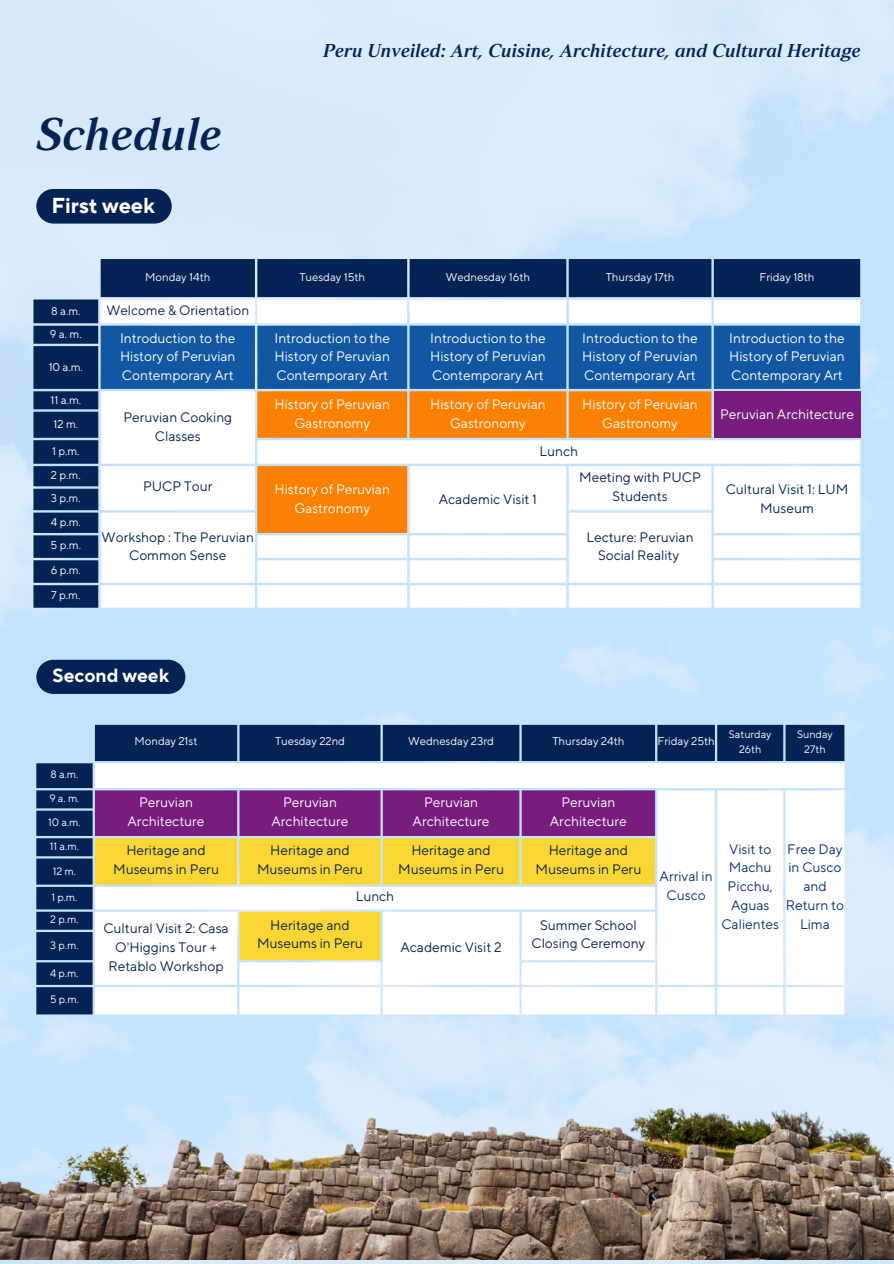
<style>
.page{position:relative;width:894px;height:1264px;background:#fff}
.page>*{position:absolute;margin:0;border:0;box-sizing:border-box;transform-origin:0 0}
.t1{font:45.75px "Strato Pro Demi Bold It";color:#042354}
.t2{font:700 21.6px "TT Norms Pro";color:#fff}
.t3{font:700 18.9px "TT Norms Pro";color:#fff}
.t4{font:18.6px "Strato Pro Demi Bold It";color:#042354}
.t5{font:13.65px/18.8px "TT Norms Pro";color:#fff;text-align:justify}
.t6{font:13.65px/18.8px "TT Norms Pro";color:#042354;text-align:center}
.t7{font:13.65px/18.8px "TT Norms Pro";color:#063176;text-align:center}
.t8{font:13.5px "TT Norms Pro";color:#042354}
.t9{font:11.25px "TT Norms Pro";color:#fff}
.t10{font:10.65px/14.2px "TT Norms Pro";color:#fff;text-align:center}
</style>
<div class="page">
<img style="left:0;top:0;width:893px;height:1263px">
<svg style="left:33px;top:259px;width:826px;height:348px;background:#1f3d6a"></svg>
<svg style="left:101px;top:299px;width:758px;height:308px"></svg>
<div style="left:101px;top:326px;width:758px;height:63px;background:#1257a1"></div>
<svg style="left:257px;top:391px;width:454px;height:142px"></svg>
<div style="left:713px;top:391px;width:146px;height:47px;background:#781c7e"></div>
<img style="left:0;top:1031px;width:893px;height:228px">
<svg style="left:36px;top:725px;width:808px;height:289px;background:#1d3c6a"></svg>
<svg style="left:95px;top:763px;width:749px;height:251px"></svg>
<div style="left:95px;top:790px;width:560px;height:46px;background:#781c7e"></div>
<svg style="left:95px;top:838px;width:560px;height:122px"></svg>
<div style="left:36px;top:189px;width:136px;height:34px;background:#042354"></div>
<svg style="left:36px;top:659px;width:149px;height:35px;background:#11305f"></svg>
<p class="t1" style="left:36px;top:116px;width:187px">Schedule</p>
<p class="t2" style="left:51px;top:192px;width:105px">First week</p>
<p class="t4" style="left:323px;top:43px;width:539px">Peru Unveiled: Art, Cuisine, Architecture, and Cultural Heritage</p>
<p class="t9" style="left:145px;top:270px;width:67px">Monday 14th</p>
<h1 class="t9" style="left:299px;top:270px;width:67px">Tuesday 15th</h1>
<h2 class="t9" style="left:446px;top:270px;width:86px">Wednesday 16th</h2>
<p class="t9" style="left:605px;top:270px;width:70px">Thursday 17th</p>
<p class="t9" style="left:759px;top:270px;width:57px">Friday 18th</p>
<p class="t9" style="left:51px;top:304px;width:31px">8 a.m.</p>
<p class="t8" style="left:106px;top:302px;width:144px">Welcome &amp; Orientation</p>
<p class="t9" style="left:50px;top:327px;width:33px">9a.m.</p>
<p class="t5" style="left:120px;top:329px;width:117px">Introduction to the History of Peruvian Contemporary Art</p>
<p class="t5" style="left:274px;top:329px;width:117px">Introduction to the History of Peruvian Contemporary Art</p>
<p class="t5" style="left:430px;top:329px;width:117px">Introduction to the History of Peruvian Contemporary Art</p>
<p class="t5" style="left:582px;top:329px;width:117px">Introduction to the History of Peruvian Contemporary Art</p>
<p class="t5" style="left:729px;top:329px;width:117px">Introduction to the History of Peruvian Contemporary Art</p>
<p class="t9" style="left:49px;top:360px;width:36px">10 a.m.</p>
<p class="t9" style="left:50px;top:393px;width:32px">11 a.m.</p>
<p class="t5" style="left:274px;top:395px;width:117px;text-align:center">History of Peruvian<br>Gastronomy</p>
<p class="t5" style="left:430px;top:395px;width:117px;text-align:center">History of Peruvian<br>Gastronomy</p>
<p class="t5" style="left:582px;top:395px;width:117px;text-align:center">History of Peruvian<br>Gastronomy</p>
<p class="t5" style="left:719px;top:405px;width:135px">Peruvian Architecture</p>
<p class="t6" style="left:123px;top:408px;width:110px">Peruvian Cooking<br>Classes</p>
<p class="t9" style="left:53px;top:417px;width:26px">12 m.</p>
<p class="t9" style="left:52px;top:444px;width:29px">1 p.m.</p>
<p class="t6" style="left:539px;top:442px;width:40px">Lunch</p>
<p class="t9" style="left:51px;top:468px;width:31px">2 p.m.</p>
<p class="t6" style="left:143px;top:478px;width:71px">PUCP Tour</p>
<p class="t5" style="left:274px;top:480px;width:117px;text-align:center">History of Peruvian<br>Gastronomy</p>
<p class="t6" style="left:438px;top:490px;width:100px">Academic Visit 1</p>
<p class="t6" style="left:579px;top:468px;width:123px">Meeting with PUCP<br>Students</p>
<p class="t6" style="left:725px;top:480px;width:124px">Cultural Visit 1: LUM<br>Museum</p>
<p class="t9" style="left:51px;top:491px;width:31px">3 p.m.</p>
<p class="t9" style="left:51px;top:515px;width:32px">4 p.m.</p>
<p class="t9" style="left:51px;top:538px;width:32px">5 p.m.</p>
<p class="t9" style="left:51px;top:563px;width:32px">6 p.m.</p>
<p class="t9" style="left:51px;top:588px;width:31px">7 p.m.</p>
<p class="t6" style="left:102px;top:528px;width:154px">Workshop : The Peruvian<br>Common Sense</p>
<p class="t6" style="left:586px;top:528px;width:109px">Lecture: Peruvian<br>Social Reality</p>
<p class="t3" style="left:53px;top:664px;width:118px">Second week</p>
<p class="t9" style="left:135px;top:734px;width:64px">Monday 21st</p>
<p class="t9" style="left:275px;top:734px;width:71px">Tuesday 22nd</p>
<p class="t9" style="left:408px;top:734px;width:87px">Wednesday 23rd</p>
<p class="t9" style="left:552px;top:734px;width:73px">Thursday 24th</p>
<p class="t9" style="left:657px;top:734px;width:59px">Friday 25th</p>
<p class="t10" style="left:728px;top:727px;width:44px">Saturday<br>26th</p>
<p class="t10" style="left:796px;top:727px;width:37px">Sunday<br>27th</p>
<p class="t10" style="left:50px;top:768px;width:29px">8 a.m.</p>
<p class="t10" style="left:49px;top:791px;width:32px">9a.m.</p>
<p class="t5" style="left:139px;top:793px;width:55px">Peruvian</p>
<p class="t5" style="left:127px;top:812px;width:78px">Architecture</p>
<p class="t5" style="left:283px;top:793px;width:55px">Peruvian</p>
<p class="t5" style="left:271px;top:812px;width:78px">Architecture</p>
<p class="t5" style="left:424px;top:793px;width:55px">Peruvian</p>
<p class="t5" style="left:412px;top:812px;width:78px">Architecture</p>
<p class="t5" style="left:549px;top:793px;width:78px;text-align:center">Peruvian<br>Architecture</p>
<p class="t10" style="left:48px;top:815px;width:34px">10 a.m.</p>
<p class="t10" style="left:50px;top:839px;width:31px">11 a.m.</p>
<p class="t6" style="left:126px;top:841px;width:81px">Heritage and</p>
<p class="t6" style="left:113px;top:860px;width:107px">Museums in Peru</p>
<p class="t6" style="left:270px;top:841px;width:81px">Heritage and</p>
<p class="t6" style="left:257px;top:860px;width:107px">Museums in Peru</p>
<p class="t6" style="left:411px;top:841px;width:81px">Heritage and</p>
<p class="t6" style="left:398px;top:860px;width:107px">Museums in Peru</p>
<p class="t6" style="left:548px;top:841px;width:81px">Heritage and</p>
<p class="t10" style="left:53px;top:864px;width:25px">12 m.</p>
<p class="t6" style="left:535px;top:860px;width:107px">Museums in Peru</p>
<p class="t10" style="left:51px;top:890px;width:28px">1 p.m.</p>
<p class="t6" style="left:355px;top:887px;width:40px">Lunch</p>
<p class="t10" style="left:50px;top:912px;width:30px">2 p.m.</p>
<p class="t6" style="left:103px;top:919px;width:127px">Cultural Visit 2: Casa<br>O'Higgins Tour +<br>Retablo Workshop</p>
<p class="t6" style="left:270px;top:915px;width:81px">Heritage and</p>
<p class="t6" style="left:540px;top:915px;width:98px">Summer School</p>
<p class="t10" style="left:50px;top:938px;width:30px">3 p.m.</p>
<p class="t6" style="left:531px;top:934px;width:115px">Closing Ceremony</p>
<p class="t10" style="left:50px;top:966px;width:30px">4 p.m.</p>
<p class="t10" style="left:50px;top:992px;width:30px">5 p.m.</p>
<p class="t6" style="left:257px;top:934px;width:107px">Museums in Peru</p>
<p class="t6" style="left:400px;top:938px;width:103px">Academic Visit 2</p>
<p class="t7" style="left:659px;top:867px;width:55px">Arrival in<br>Cusco</p>
<p class="t7" style="left:721px;top:840px;width:59px">Visit to<br>Machu<br>Picchu,<br>Aguas<br>Calientes</p>
<p class="t7" style="left:785px;top:840px;width:60px">Free Day in Cusco and<br>Return to<br>Lima</p>
</div>
